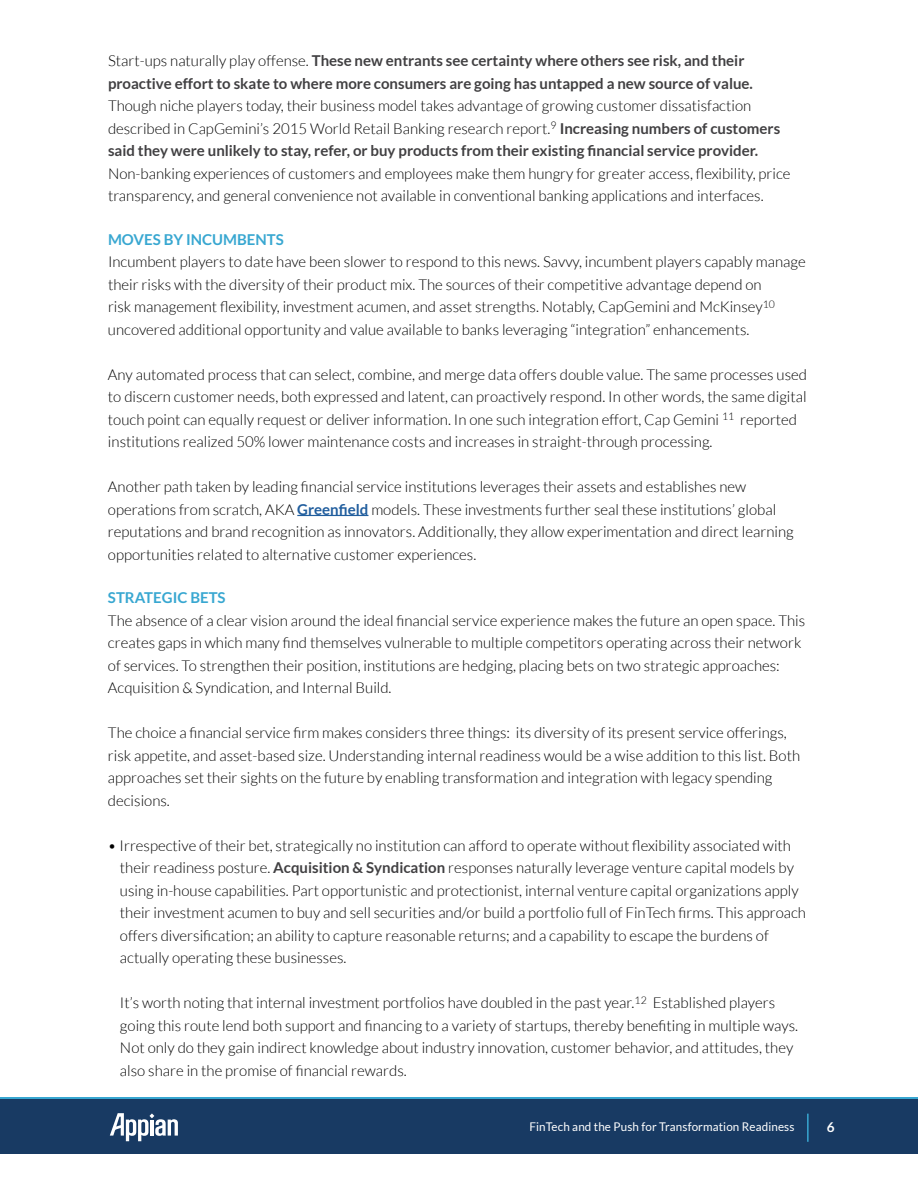
<style>
.page{position:relative;width:918px;height:1188px;background:#fff}
.page>*{position:absolute;margin:0;border:0;box-sizing:border-box;transform-origin:0 0}
.t1{font:300 15px/22.5px "Lato";color:#000}
.t2{font:700 15px/22.5px "Lato";color:#414042}
.t3{font:700 15px "Lato";color:#38a7d1}
.t4{font:700 13.5px "Lato";color:#fff}
.t5{font:12px "Lato";letter-spacing:.01em;color:#fff}
.s1{font-weight:300;color:#000}
.s2{font-weight:700;color:#414042}
.s3{font-weight:700;color:#215e9e}
</style>
<div class="page">
<svg style="left:0;top:1097px;width:918px;height:3px;background:#2d82ac"></svg>
<div style="left:0;top:1100px;width:918px;height:54px;background:#183a63"></div>
<svg style="left:110px;top:1113px;width:68px;height:28px"></svg>
<hr style="left:807px;top:1114px;width:2px;height:28px;background:#38a7d1">
<hr style="left:297px;top:515px;width:71px;height:1px;background:#215e9e">
<p class="t2" style="left:108px;top:49px;width:646px"><span class="s1">Start-ups naturally play offense.</span> These new entrants see certainty where others see risk, and their proactive effort to skate to where more consumers are going has untapped a new source of value.</p>
<p class="t1" style="left:108px;top:95px;width:674px">Though niche players today, their business model takes advantage of growing customer dissatisfaction described in CapGemini’s 2015 World Retail Banking research report.<sup>9</sup> <span class="s2">Increasing numbers of customers said they were unlikely to stay, refer, or buy products from their existing financial service provider.</span></p>
<p class="t1" style="left:108px;top:162px;width:684px">Non-banking experiences of customers and employees make them hungry for greater access, flexibility, price transparency, and general convenience not available in conventional banking applications and interfaces.</p>
<p class="t3" style="left:108px;top:231px;width:177px">MOVES BY INCUMBENTS</p>
<p class="t1" style="left:108px;top:251px;width:699px">Incumbent players to date have been slower to respond to this news. Savvy, incumbent players capably manage their risks with the diversity of their product mix. The sources of their competitive advantage depend on<br>risk management flexibility, investment acumen, and asset strengths. Notably, CapGemini and McKinsey<sup>10 </sup>uncovered additional opportunity and value available to banks leveraging “integration” enhancements.</p>
<p class="t1" style="left:108px;top:363px;width:701px">Any automated process that can select, combine, and merge data offers double value. The same processes used to discern customer needs, both expressed and latent, can proactively respond. In other words, the same digital touch point can equally request or deliver information. In one such integration effort, Cap Gemini <sup>11</sup> reported institutions realized 50% lower maintenance costs and increases in straight-through processing.</p>
<p class="t1" style="left:108px;top:476px;width:687px">Another path taken by leading financial service institutions leverages their assets and establishes new operations from scratch, AKA <span class="s3">Greenfield</span> models. These investments further seal these institutions’ global reputations and brand recognition as innovators. Additionally, they allow experimentation and direct learning opportunities related to alternative customer experiences.</p>
<p class="t3" style="left:108px;top:589px;width:119px">STRATEGIC BETS</p>
<p class="t1" style="left:108px;top:609px;width:699px">The absence of a clear vision around the ideal financial service experience makes the future an open space. This creates gaps in which many find themselves vulnerable to multiple competitors operating across their network of services. To strengthen their position, institutions are hedging, placing bets on two strategic approaches:<br>Acquisition &amp; Syndication, and Internal Build.</p>
<p class="t1" style="left:108px;top:722px;width:694px">The choice a financial service firm makes considers three things: its diversity of its present service offerings, risk appetite, and asset-based size. Understanding internal readiness would be a wise addition to this list. Both approaches set their sights on the future by enabling transformation and integration with legacy spending decisions.</p>
<p class="t1" style="left:120px;top:834px;width:688px;text-indent:-12px">• Irrespective of their bet, strategically no institution can afford to operate without flexibility associated with their readiness posture. <span class="s2">Acquisition &amp; Syndication</span> responses naturally leverage venture capital models by using in-house capabilities. Part opportunistic and protectionist, internal venture capital organizations apply their investment acumen to buy and sell securities and/or build a portfolio full of FinTech firms. This approach offers diversification; an ability to capture reasonable returns; and a capability to escape the burdens of actually operating these businesses.</p>
<p class="t1" style="left:120px;top:992px;width:680px">It’s worth noting that internal investment portfolios have doubled in the past year.<sup>12</sup> Established players going this route lend both support and financing to a variety of startups, thereby benefiting in multiple ways.<br>Not only do they gain indirect knowledge about industry innovation, customer behavior, and attitudes, they also share in the promise of financial rewards.</p>
<p class="t5" style="left:529px;top:1120px;width:267px">FinTech and the Push for Transformation Readiness</p>
<p class="t4" style="left:827px;top:1120px;width:9px">6</p>
</div>
